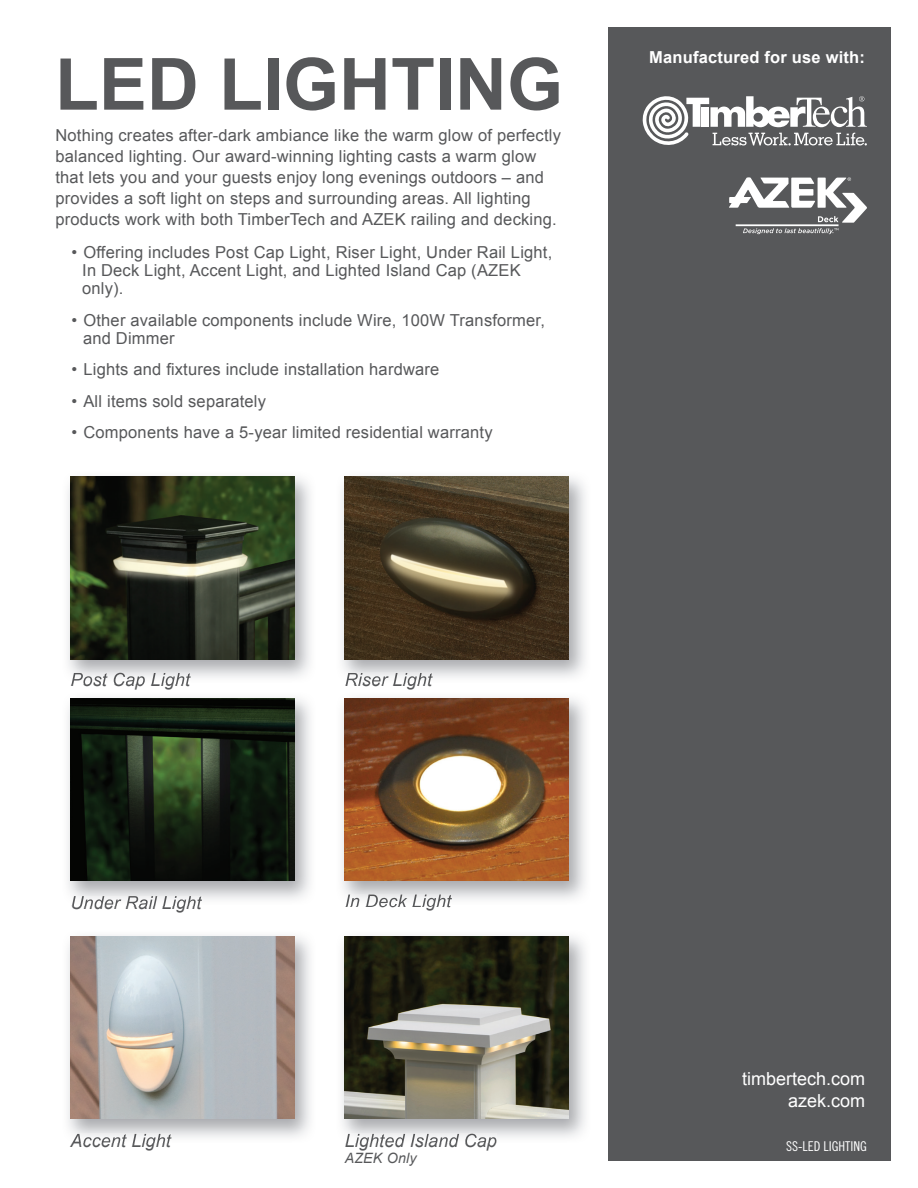
<style>
.page{position:relative;width:918px;height:1188px;background:#fff}
.page>*{position:absolute;margin:0;border:0;box-sizing:border-box;transform-origin:0 0}
.t1{font:700 72px "Arial";color:#57585a}
.t2{font:18px/21.6px "Arial";color:#fff;text-align:right}
.t3{font:italic 17.85px "Arial";letter-spacing:.01em;color:#57585a}
.t4{font:16.5px/21px "Arial";letter-spacing:.01em;color:#57585a}
.t5{font:700 16.5px "Arial";letter-spacing:.01em;color:#fff}
.t6{font:italic 14.25px "Arial";letter-spacing:.01em;color:#57585a}
.t7{font:13.5px "Trade Gothic LT Std Cn 18";color:#fff}
</style>
<div class="page">
<div style="left:608px;top:27px;width:283px;height:1134px;background:#57585a"></div>
<img style="left:68px;top:476px;width:242px;height:202px">
<img style="left:71px;top:673px;width:120px;height:10px">
<img style="left:70px;top:477px;width:224px;height:182px">
<img style="left:68px;top:698px;width:242px;height:202px">
<img style="left:72px;top:896px;width:130px;height:9px">
<img style="left:70px;top:699px;width:224px;height:182px">
<img style="left:68px;top:936px;width:242px;height:202px">
<img style="left:70px;top:1134px;width:102px;height:9px">
<img style="left:70px;top:936px;width:224px;height:183px">
<img style="left:342px;top:476px;width:243px;height:202px">
<img style="left:346px;top:673px;width:87px;height:10px">
<img style="left:345px;top:477px;width:224px;height:182px">
<img style="left:342px;top:698px;width:243px;height:202px">
<img style="left:346px;top:895px;width:106px;height:10px">
<img style="left:345px;top:699px;width:224px;height:182px">
<img style="left:342px;top:936px;width:243px;height:207px">
<img style="left:346px;top:1134px;width:150px;height:9px">
<img style="left:345px;top:936px;width:224px;height:183px">
<svg style="left:642px;top:96px;width:225px;height:50px"></svg>
<svg style="left:729px;top:177px;width:138px;height:57px"></svg>
<h1 class="t1" style="left:55px;top:36px;width:510px">LED LIGHTING</h1>
<p class="t4" style="left:56px;top:124px;width:507px">Nothing creates after-dark ambiance like the warm glow of perfectly balanced lighting. Our award-winning lighting casts a warm glow that lets you and your guests enjoy long evenings outdoors – and provides a soft light on steps and surrounding areas. All lighting products work with both TimberTech and AZEK railing and decking.</p>
<p class="t4" style="left:82px;top:244px;width:472px;line-height:18px;text-indent:-11px">• Offering includes Post Cap Light, Riser Light, Under Rail Light,<br>In Deck Light, Accent Light, and Lighted Island Cap (AZEK only).</p>
<p class="t4" style="left:83px;top:311px;width:463px;line-height:18px;text-indent:-12px">• Other available components include Wire, 100W Transformer, and Dimmer</p>
<p class="t4" style="left:71px;top:359px;width:369px">• Lights and fixtures include installation hardware</p>
<p class="t4" style="left:71px;top:391px;width:196px">• All items sold separately</p>
<p class="t4" style="left:71px;top:422px;width:423px">• Components have a 5-year limited residential warranty</p>
<p class="t5" style="left:649px;top:46px;width:217px">Manufactured for use with:</p>
<p class="t3" style="left:70px;top:668px;width:121px">Post Cap Light</p>
<p class="t3" style="left:345px;top:668px;width:89px">Riser Light</p>
<p class="t3" style="left:70px;top:891px;width:132px">Under Rail Light</p>
<p class="t3" style="left:345px;top:889px;width:108px">In Deck Light</p>
<p class="t2" style="left:742px;top:1068px;width:125px">timbertech.com azek.com</p>
<p class="t3" style="left:70px;top:1129px;width:102px">Accent Light</p>
<p class="t3" style="left:345px;top:1129px;width:154px">Lighted Island Cap</p>
<p class="t6" style="left:345px;top:1148px;width:73px">AZEK Only</p>
<p class="t7" style="left:786px;top:1138px;width:82px">SS-LED LIGHTING</p>
</div>
